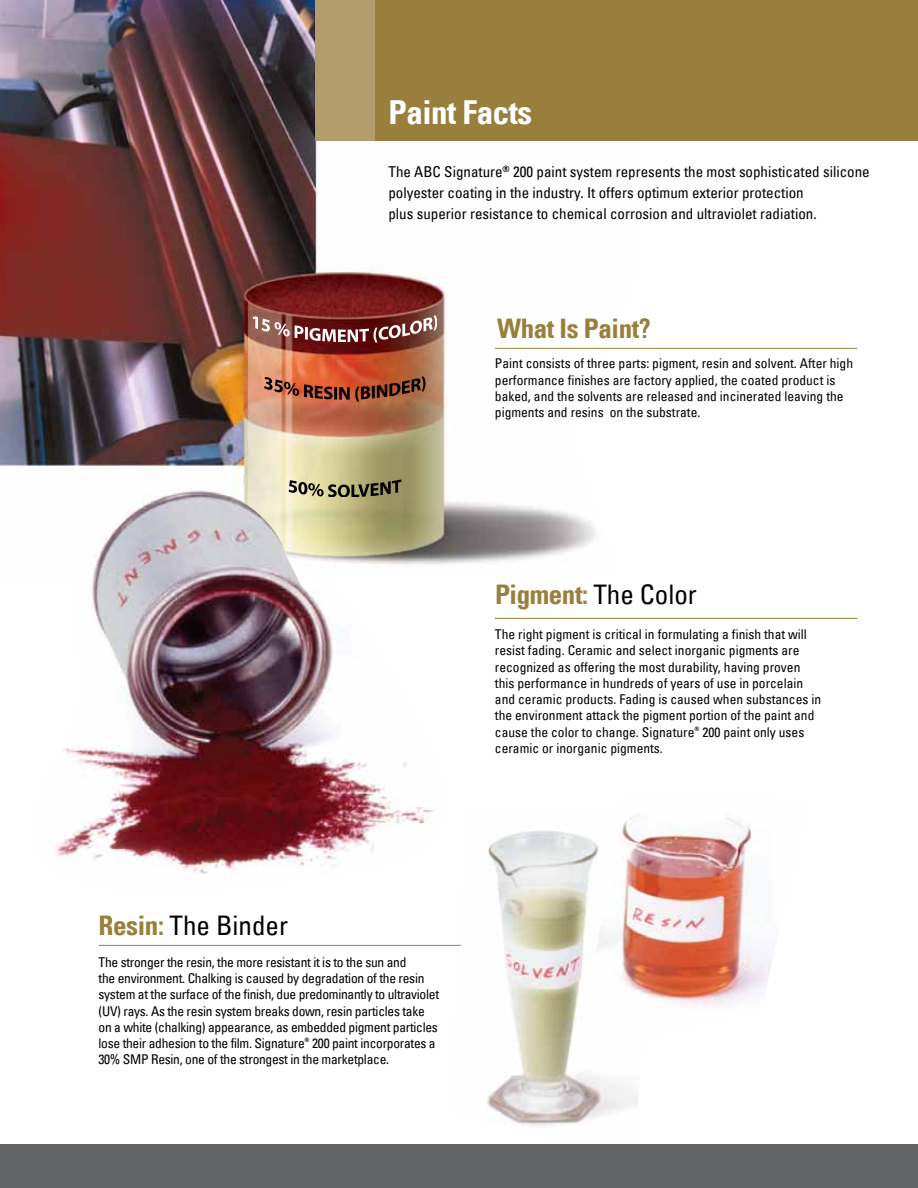
<style>
.page{position:relative;width:918px;height:1188px;background:#fff}
.page>*{position:absolute;margin:0;border:0;box-sizing:border-box;transform-origin:0 0}
.t1{font:700 condensed 33px "Univers LT";letter-spacing:-.015em;color:#fff}
.t2{font:700 condensed 27px "Univers LT";letter-spacing:-.015em;color:#987f3c}
.t3{font:condensed 27px "Univers LT";color:#000}
.t4{font:condensed 15px/21px "Univers LT";color:#000}
.t5{font:condensed 13.5px/16.2px "Univers LT";color:#000}
.t6{font:condensed 13.5px/16.2px "Univers LT";letter-spacing:-.02em;color:#000}
.t7{font:700 condensed 6px "Univers LT";color:#000}
.s1{font-weight:400;color:#000}
.s2{font-weight:700;color:#987f3c}
</style>
<div class="page">
<img style="left:450px;top:830px;width:189px;height:296px">
<img style="left:591px;top:815px;width:182px;height:225px">
<img style="left:0;top:0;width:635px;height:564px">
<svg style="left:253px;top:315px;width:184px;height:28px;background:#8e5753"></svg>
<svg style="left:289px;top:479px;width:112px;height:9px"></svg>
<svg style="left:264px;top:376px;width:162px;height:26px;background:#9e5032"></svg>
<div style="left:0;top:1144px;width:918px;height:44px;background:#636466"></div>
<div style="left:315px;top:0;width:158px;height:141px;background:#b19d6b"></div>
<div style="left:375px;top:0;width:543px;height:141px;background:#987f3c"></div>
<img style="left:21px;top:488px;width:426px;height:386px">
<hr style="left:495px;top:618px;width:362px;height:1px;background:#987f3c">
<hr style="left:99px;top:945px;width:362px;height:1px;background:#987f3c">
<hr style="left:495px;top:348px;width:362px;height:1px;background:#987f3c">
<h1 class="t1" style="left:388px;top:92px;width:145px">Paint Facts</h1>
<p class="t4" style="left:388px;top:161px;width:483px">The ABC Signature<sup>®</sup> 200 paint system represents the most sophisticated silicone polyester coating in the industry. It offers optimum exterior protection<br>plus superior resistance to chemical corrosion and ultraviolet radiation.</p>
<h2 class="t2" style="left:497px;top:311px;width:155px">What Is Paint?</h2>
<p class="t5" style="left:495px;top:355px;width:360px">Paint consists of three parts: pigment, resin and solvent. After high performance finishes are factory applied, the coated product is baked, and the solvents are released and incinerated leaving the pigments and resins on the substrate.</p>
<h2 class="t2" style="left:495px;top:578px;width:203px">Pigment: <span class="s1">The Color</span></h2>
<p class="t5" style="left:495px;top:626px;width:328px">The right pigment is critical in formulating a finish that will resist fading. Ceramic and select inorganic pigments are recognized as offering the most durability, having proven this performance in hundreds of years of use in porcelain and ceramic products. Fading is caused when substances in the environment attack the pigment portion of the paint and cause the color to change. Signature</p>
<p class="t7" style="left:694px;top:725px;width:6px">®</p>
<p class="t5" style="left:702px;top:723px;width:103px">200 paint only uses</p>
<p class="t5" style="left:495px;top:740px;width:169px">ceramic or inorganic pigments.</p>
<h2 class="t3" style="left:99px;top:909px;width:191px"><span class="s2">Resin:</span> The Binder</h2>
<p class="t6" style="left:99px;top:954px;width:342px">The stronger the resin, the more resistant it is to the sun and<br>the environment. Chalking is caused by degradation of the resin system at the surface of the finish, due predominantly to ultraviolet (UV) rays. As the resin system breaks down, resin particles take on a white (chalking) appearance, as embedded pigment particles lose their adhesion to the film. Signature</p>
<p class="t7" style="left:305px;top:1036px;width:6px">®</p>
<p class="t6" style="left:99px;top:1035px;width:339px;text-indent:214px">200 paint incorporates a<br>30% SMP Resin, one of the strongest in the marketplace.</p>
</div>
